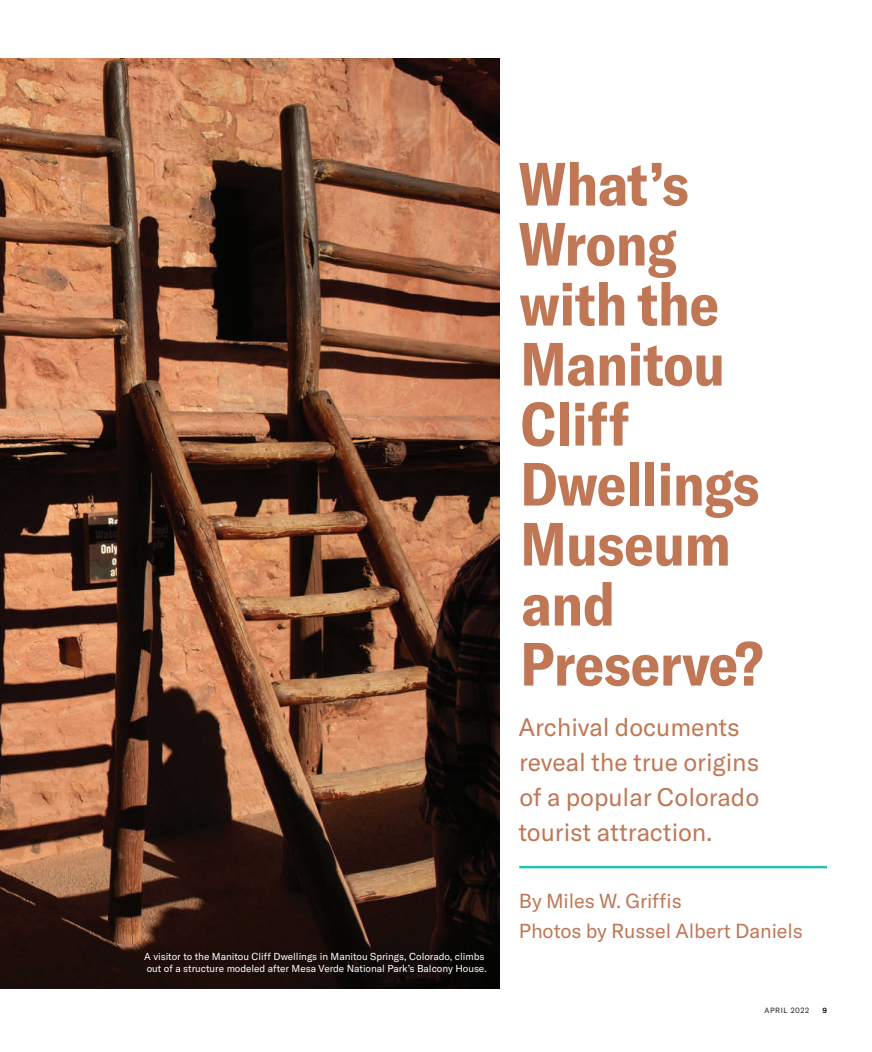
<style>
.page{position:relative;width:872px;height:1052px;background:#fff}
.page>*{position:absolute;margin:0;border:0;box-sizing:border-box;transform-origin:0 0}
.t1{font:700 condensed 60px/60px "GT America";letter-spacing:-.005em;color:#c07756}
.t2{font:25px/35px "GT America";letter-spacing:-.005em;color:#c07756}
.t3{font:20px/30px "GT America";letter-spacing:-.005em;color:#c07756}
.t4{font:10px/11.9px "GT America";letter-spacing:-.005em;color:#fff}
.t5{font:7.5px "GT America";letter-spacing:.075em;color:#231f20}
.t6{font:700 7.5px "GT America";color:#231f20}
</style>
<div class="page">
<img style="left:0;top:59px;width:499px;height:930px">
<hr style="left:519px;top:866px;width:308px;height:2px;background:#28bebd">
<p class="t4" style="left:144px;top:951px;width:344px">A visitor to the Manitou Cliff Dwellings in Manitou Springs, Colorado, climbs out of a structure modeled after Mesa Verde National Park’s Balcony House.</p>
<h1 class="t1" style="left:518px;top:154px;width:247px">What’s<br>Wrong with the<br>Manitou<br>Cliff<br>Dwellings<br>Museum and<br>Preserve?</h1>
<h2 class="t2" style="left:518px;top:709px;width:242px">Archival documents reveal the true origins of a popular Colorado tourist attraction.</h2>
<h3 class="t3" style="left:519px;top:885px;width:286px">By Miles W. Griffis<br>Photos by Russel Albert Daniels</h3>
<p class="t5" style="left:764px;top:1005px;width:46px">APRIL 2022</p>
<p class="t6" style="left:822px;top:1005px;width:6px">9</p>
</div>
